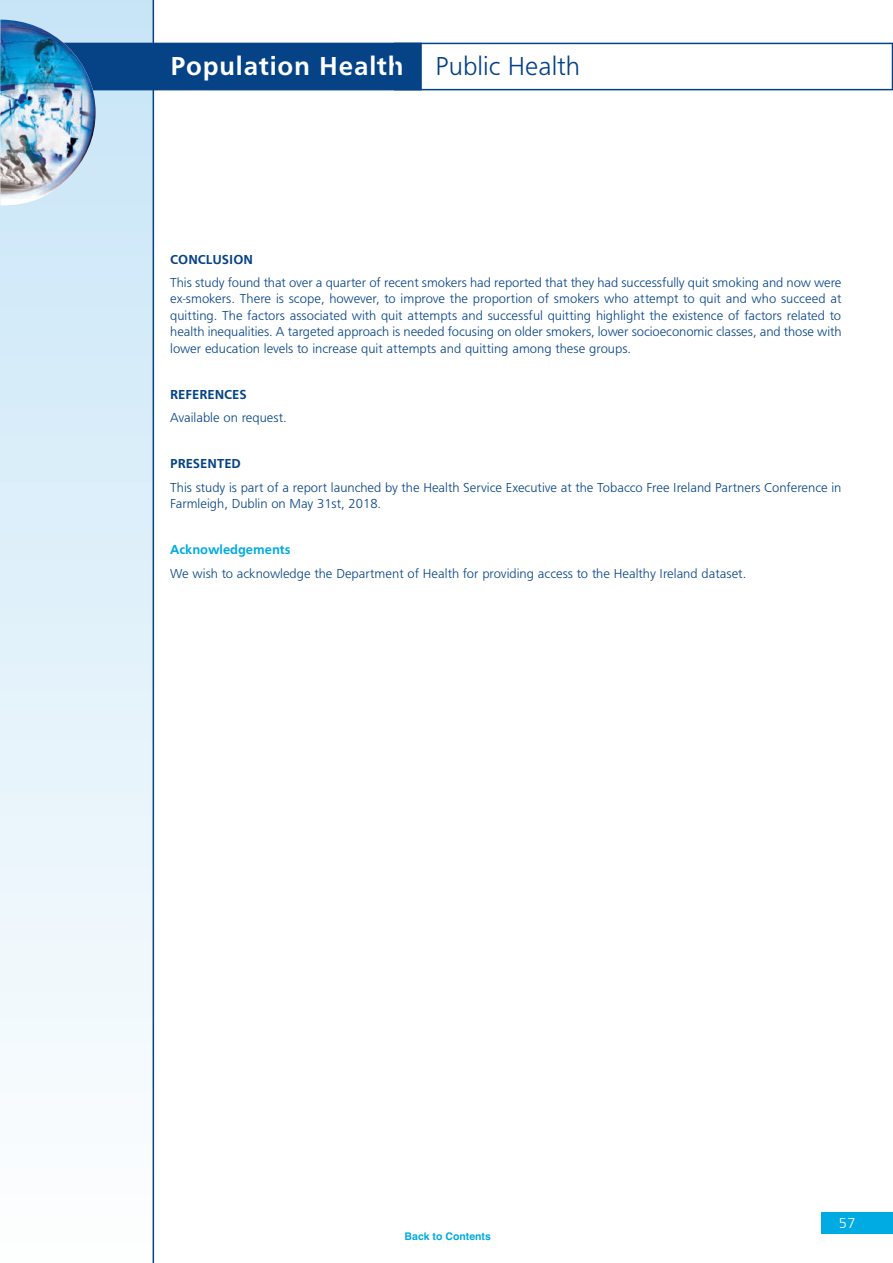
<style>
.page{position:relative;width:893px;height:1263px;background:#fff}
.page>*{position:absolute;margin:0;border:0;box-sizing:border-box;transform-origin:0 0}
.t1{font:27px "Frugal Sans Bold DTC";letter-spacing:.03em;color:#fff}
.t2{font:27px "Frugal Sans Light DTC";color:#054286}
.t3{font:15px "Frugal Sans Light DTC";color:#fff}
.t4{font:13.5px/16.4px "Frugal Sans Light DTC";color:#054286;text-align:justify}
.t5{font:13.5px "Frugal Sans Bold DTC";color:#054286}
.t6{font:13.5px "Frugal Sans Bold DTC";color:#00aae2}
.t7{font:700 10.5px "Helvetica";color:#00aae2}
</style>
<div class="page">
<div style="left:0;top:0;width:153px;height:1263px;background:linear-gradient(to bottom,#c5e4f6,#fefefe)"></div>
<div style="left:35px;top:44px;width:385px;height:45px;background:#054286"></div>
<div style="left:34px;top:43px;width:388px;height:47px;border:2px solid #054286"></div>
<div style="left:822px;top:1212px;width:71px;height:21px;background:#00aae2"></div>
<div style="left:394px;top:43px;width:499px;height:47px;border:2px solid #054286"></div>
<hr style="left:153px;top:0;width:1px;height:1263px;background:#054286">
<img style="left:0;top:20px;width:96px;height:185px">
<h1 class="t1" style="left:171px;top:50px;width:234px">Population Health</h1>
<h1 class="t2" style="left:436px;top:50px;width:146px">Public Health</h1>
<p class="t5" style="left:170px;top:251px;width:84px">CONCLUSION</p>
<p class="t4" style="left:170px;top:274px;width:673px">This study found that over a quarter of recent smokers had reported that they had successfully quit smoking and now were ex-smokers. There is scope, however, to improve the proportion of smokers who attempt to quit and who succeed at quitting. The factors associated with quit attempts and successful quitting highlight the existence of factors related to health inequalities. A targeted approach is needed focusing on older smokers, lower socioeconomic classes, and those with lower education levels to increase quit attempts and quitting among these groups.</p>
<p class="t5" style="left:170px;top:386px;width:78px">REFERENCES</p>
<p class="t4" style="left:170px;top:409px;width:118px">Available on request.</p>
<p class="t5" style="left:170px;top:456px;width:72px">PRESENTED</p>
<p class="t4" style="left:170px;top:479px;width:673px">This study is part of a report launched by the Health Service Executive at the Tobacco Free Ireland Partners Conference in<br>Farmleigh, Dublin on May 31st, 2018.</p>
<p class="t6" style="left:170px;top:542px;width:122px">Acknowledgements</p>
<p class="t4" style="left:170px;top:565px;width:578px">We wish to acknowledge the Department of Health for providing access to the Healthy Ireland dataset.</p>
<p class="t7" style="left:405px;top:1230px;width:88px">Back to Contents</p>
<p class="t3" style="left:839px;top:1213px;width:18px">57</p>
</div>
